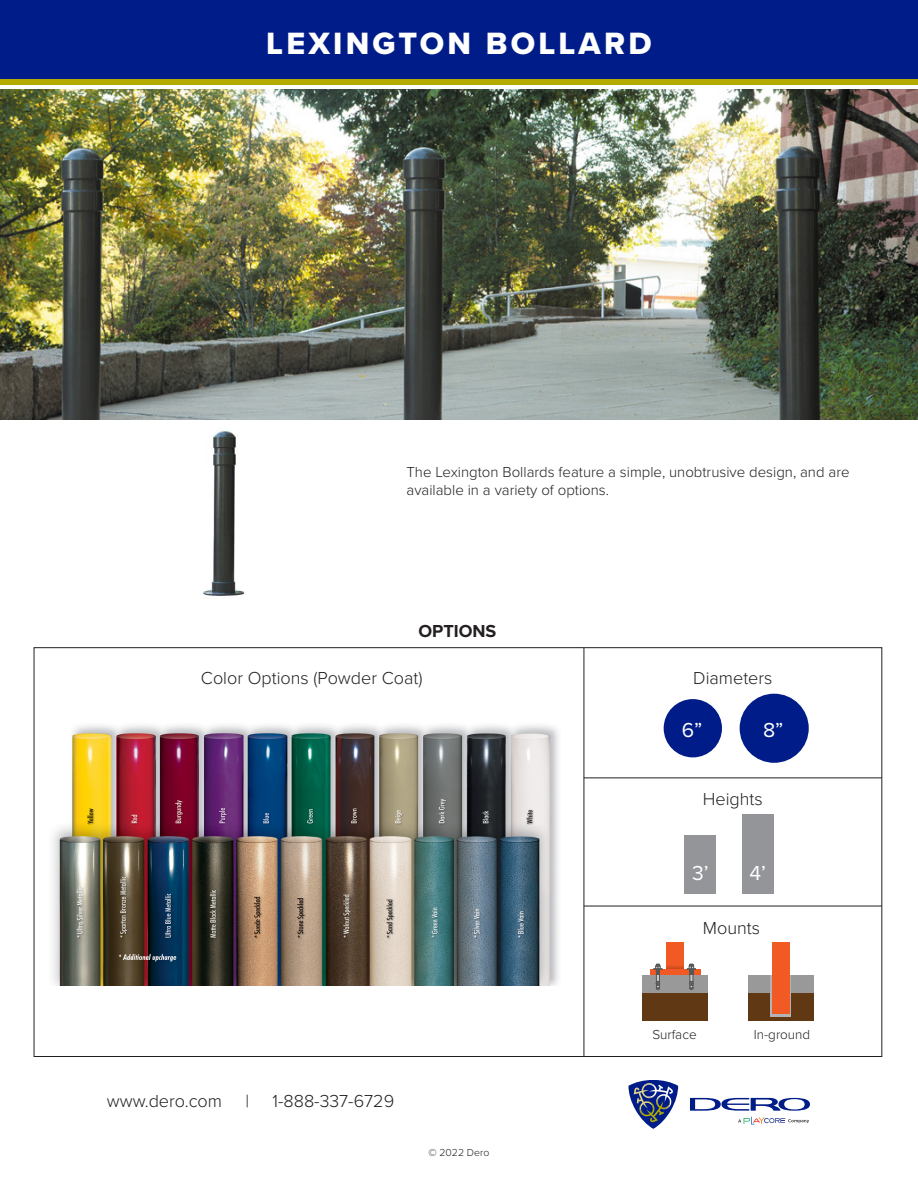
<style>
.page{position:relative;width:918px;height:1188px;background:#fff}
.page>*{position:absolute;margin:0;border:0;box-sizing:border-box;transform-origin:0 0}
.Cover_Product_Name{font:31.95px "Proxima Nova Extrabld";letter-spacing:.1em;color:#fff}
.t1{font:21px "Proxima Nova";color:#fff}
.t2{font:300 18px "Proxima Nova";color:#231f20}
.t3{font:700 18px "Proxima Nova";color:#231f20}
.t4{font:300 15px/18px "Proxima Nova";color:#231f20}
.t5{font:300 13.5px "Proxima Nova";color:#231f20}
.t6{font:300 10.5px "Proxima Nova";color:#231f20}
</style>
<div class="page">
<div style="left:0;top:0;width:918px;height:79px;background:#001c88"></div>
<div style="left:0;top:79px;width:918px;height:5px;background:#b3ab00"></div>
<svg style="left:690px;top:1098px;width:120px;height:13px"></svg>
<svg style="left:628px;top:1080px;width:50px;height:49px"></svg>
<svg style="left:738px;top:1117px;width:71px;height:7px"></svg>
<img style="left:0;top:90px;width:918px;height:330px">
<img style="left:203px;top:431px;width:42px;height:165px">
<img style="left:53px;top:725px;width:506px;height:261px">
<hr style="left:584px;top:647px;width:1px;height:410px;background:#231f20">
<hr style="left:584px;top:778px;width:298px;height:1px;background:#231f20">
<hr style="left:584px;top:906px;width:298px;height:1px;background:#231f20">
<div style="left:664px;top:699px;width:58px;height:58px;background:#001c88;border-radius:50%"></div>
<div style="left:740px;top:694px;width:69px;height:69px;background:#001c88;border-radius:50%"></div>
<div style="left:685px;top:836px;width:31px;height:58px;background:#939598"></div>
<div style="left:742px;top:814px;width:31px;height:80px;background:#939598"></div>
<div style="left:642px;top:975px;width:66px;height:18px;background:#999"></div>
<div style="left:642px;top:993px;width:66px;height:28px;background:#603813"></div>
<svg style="left:666px;top:942px;width:18px;height:27px"></svg>
<div style="left:650px;top:969px;width:50px;height:6px;background:#f15a24"></div>
<svg style="left:687px;top:964px;width:9px;height:26px"></svg>
<svg style="left:654px;top:964px;width:9px;height:26px"></svg>
<div style="left:748px;top:975px;width:66px;height:18px;background:#999"></div>
<div style="left:748px;top:993px;width:66px;height:28px;background:#603813"></div>
<div style="left:771px;top:975px;width:20px;height:42px;background:#b3b3b3"></div>
<div style="left:772px;top:942px;width:18px;height:72px;background:#f15a24"></div>
<p class="Cover_Product_Name" style="left:266px;top:20px;width:387px">LEXINGTON BOLLARD</p>
<p class="t4" style="left:407px;top:462px;width:445px">The Lexington Bollards feature a simple, unobtrusive design, and are available in a variety of options.</p>
<p class="t3" style="left:418px;top:618px;width:80px">OPTIONS</p>
<p class="t2" style="left:201px;top:665px;width:223px">Color Options (Powder Coat)</p>
<p class="t2" style="left:107px;top:1088px;width:117px">www.dero.com</p>
<p class="t2" style="left:245px;top:1088px;width:5px">|</p>
<p class="t2" style="left:273px;top:1088px;width:123px">1-888-337-6729</p>
<p class="t6" style="left:429px;top:1144px;width:62px">© 2022 Dero</p>
<p class="t2" style="left:693px;top:665px;width:81px">Diameters</p>
<p class="t1" style="left:682px;top:714px;width:22px">6”</p>
<p class="t1" style="left:763px;top:714px;width:22px">8”</p>
<p class="t2" style="left:703px;top:786px;width:61px">Heights</p>
<p class="t1" style="left:692px;top:858px;width:18px">3’</p>
<p class="t1" style="left:749px;top:858px;width:18px">4’</p>
<p class="t2" style="left:703px;top:914px;width:59px">Mounts</p>
<p class="t5" style="left:652px;top:1025px;width:46px">Surface</p>
<p class="t5" style="left:754px;top:1025px;width:58px">In-ground</p>
</div>
